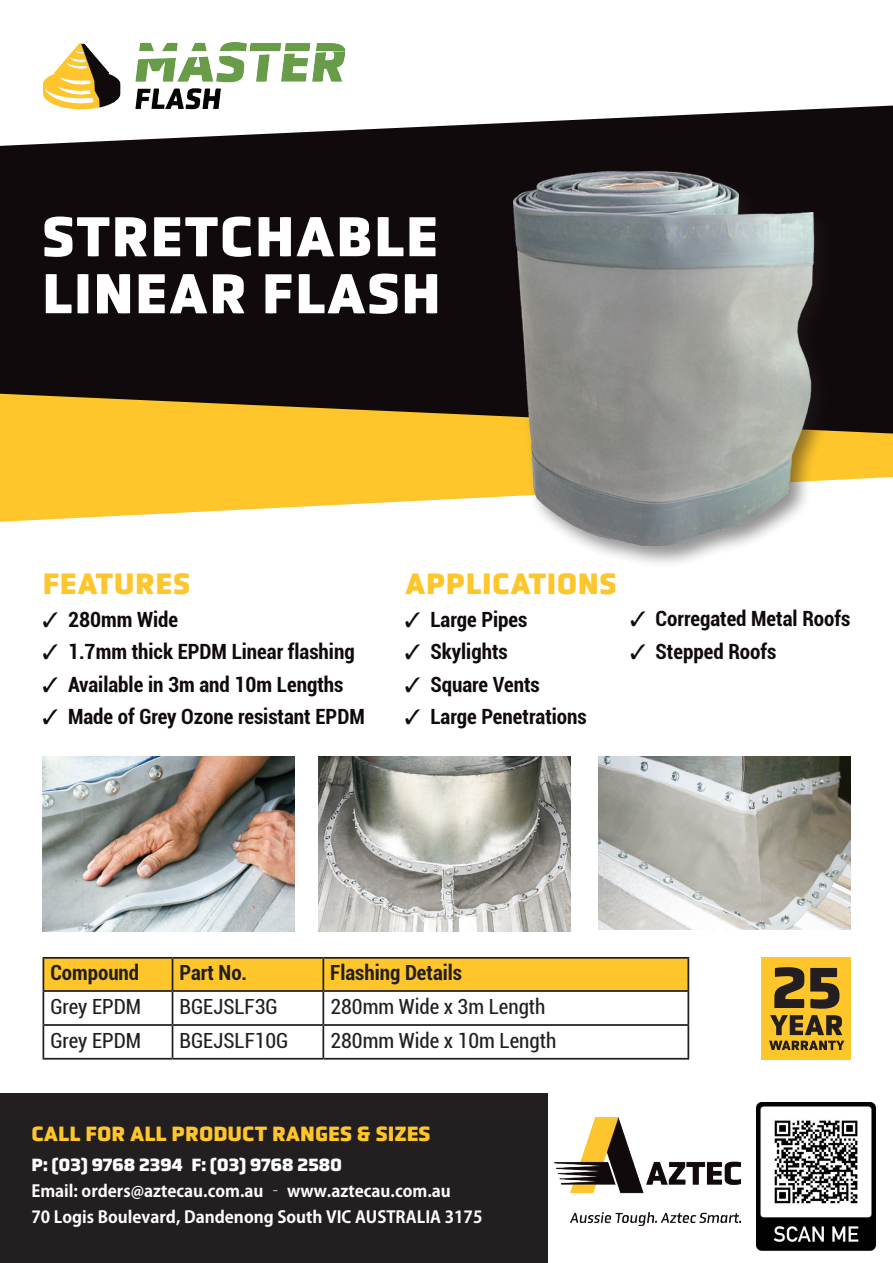
<style>
.page{position:relative;width:893px;height:1263px;background:#fff}
.page>*{position:absolute;margin:0;border:0;box-sizing:border-box;transform-origin:0 0}
.Product_Titles__Whit{font:900 57px "Obvia";letter-spacing:.025em;color:#fff}
.Features_and_Applica{font:900 30px "Obvia";letter-spacing:.015em;color:#fec62a}
.t1{font:700 condensed 21px "Roboto";color:#110a0c}
.t2{font:900 21px "Obvia";color:#fec62a}
.t3{font:condensed 20.85px "Roboto";color:#231f20}
.t4{font:700 condensed 20.85px "Roboto";color:#231f20}
.t5{font:900 18px "Obvia";color:#fff}
.t6{font:700 16.5px/26px "Adobe Gothic Std";color:#fff}
</style>
<div class="page">
<div style="left:0;top:1093px;width:548px;height:170px;background:#231f20"></div>
<div style="left:0;top:0;width:893px;height:457px;background:#110a0c"></div>
<svg style="left:0;top:0;width:893px;height:146px;fill:#fff"></svg>
<img style="left:43px;top:42px;width:301px;height:73px">
<svg style="left:0;top:394px;width:893px;height:128px;fill:#fec62a"></svg>
<div style="left:508px;top:165px;width:328px;height:404px;background:#231f20;opacity:.5"></div>
<img style="left:504px;top:165px;width:324px;height:401px">
<img style="left:599px;top:756px;width:251px;height:174px">
<img style="left:43px;top:756px;width:251px;height:175px">
<img style="left:319px;top:756px;width:251px;height:175px">
<div style="left:761px;top:957px;width:89px;height:102px;background:#fec62a"></div>
<svg style="left:774px;top:967px;width:30px;height:41px"></svg>
<svg style="left:810px;top:968px;width:29px;height:41px"></svg>
<svg style="left:769px;top:1015px;width:75px;height:35px"></svg>
<div style="left:44px;top:959px;width:643px;height:31px;background:#fec62a"></div>
<hr style="left:43px;top:957px;width:130px;height:2px;background:#231f20">
<hr style="left:43px;top:959px;width:1px;height:31px;background:#231f20">
<hr style="left:173px;top:957px;width:150px;height:2px;background:#231f20">
<hr style="left:172px;top:959px;width:1px;height:31px;background:#231f20">
<hr style="left:323px;top:957px;width:366px;height:2px;background:#231f20">
<hr style="left:322px;top:959px;width:2px;height:31px;background:#231f20">
<hr style="left:687px;top:959px;width:2px;height:31px;background:#231f20">
<hr style="left:43px;top:990px;width:130px;height:2px;background:#231f20">
<hr style="left:43px;top:992px;width:1px;height:32px;background:#231f20">
<hr style="left:173px;top:990px;width:150px;height:2px;background:#231f20">
<hr style="left:172px;top:992px;width:1px;height:32px;background:#231f20">
<hr style="left:323px;top:990px;width:366px;height:2px;background:#231f20">
<hr style="left:322px;top:992px;width:2px;height:32px;background:#231f20">
<hr style="left:687px;top:992px;width:2px;height:32px;background:#231f20">
<hr style="left:43px;top:1024px;width:130px;height:2px;background:#231f20">
<hr style="left:43px;top:1026px;width:1px;height:32px;background:#231f20">
<hr style="left:173px;top:1024px;width:150px;height:2px;background:#231f20">
<hr style="left:172px;top:1026px;width:1px;height:32px;background:#231f20">
<hr style="left:323px;top:1024px;width:366px;height:2px;background:#231f20">
<hr style="left:322px;top:1026px;width:2px;height:32px;background:#231f20">
<hr style="left:687px;top:1026px;width:2px;height:32px;background:#231f20">
<hr style="left:43px;top:1058px;width:130px;height:1px;background:#231f20">
<hr style="left:173px;top:1058px;width:150px;height:1px;background:#231f20">
<hr style="left:323px;top:1058px;width:366px;height:1px;background:#231f20">
<img style="left:554px;top:1117px;width:186px;height:108px">
<img style="left:756px;top:1103px;width:119px;height:148px">
<p class="Product_Titles__Whit" style="left:42px;top:202px;width:398px">STRETCHABLE</p>
<p class="Product_Titles__Whit" style="left:42px;top:259px;width:400px">LINEAR FLASH</p>
<p class="Features_and_Applica" style="left:43px;top:566px;width:149px">FEATURES</p>
<p class="t1" style="left:43px;top:604px;width:137px">✓ 280mm Wide</p>
<p class="t1" style="left:43px;top:637px;width:314px">✓ 1.7mm thick EPDM Linear flashing</p>
<p class="t1" style="left:43px;top:669px;width:302px">✓ Available in 3m and 10m Lengths</p>
<p class="t1" style="left:43px;top:702px;width:324px">✓ Made of Grey Ozone resistant EPDM</p>
<p class="Features_and_Applica" style="left:405px;top:566px;width:213px">APPLICATIONS</p>
<p class="t1" style="left:405px;top:604px;width:124px">✓ Large Pipes</p>
<p class="t1" style="left:405px;top:637px;width:104px">✓ Skylights</p>
<p class="t1" style="left:405px;top:669px;width:136px">✓ Square Vents</p>
<p class="t1" style="left:405px;top:702px;width:183px">✓ Large Penetrations</p>
<p class="t1" style="left:630px;top:604px;width:222px">✓ Corregated Metal Roofs</p>
<p class="t1" style="left:630px;top:636px;width:148px">✓ Stepped Roofs</p>
<p class="t4" style="left:50px;top:958px;width:90px">Compound</p>
<p class="t4" style="left:179px;top:958px;width:69px">Part No.</p>
<p class="t4" style="left:330px;top:958px;width:133px">Flashing Details</p>
<p class="t3" style="left:50px;top:992px;width:92px">Grey EPDM</p>
<p class="t3" style="left:180px;top:992px;width:100px">BGEJSLF3G</p>
<p class="t3" style="left:330px;top:992px;width:217px">280mm Wide x 3m Length</p>
<p class="t3" style="left:50px;top:1026px;width:92px">Grey EPDM</p>
<p class="t3" style="left:180px;top:1026px;width:111px">BGEJSLF10G</p>
<p class="t3" style="left:330px;top:1026px;width:227px">280mm Wide x 10m Length</p>
<p class="t2" style="left:31px;top:1121px;width:401px">CALL FOR ALL PRODUCT RANGES &amp; SIZES</p>
<p class="t5" style="left:31px;top:1154px;width:312px">P: (03) 9768 2394 F: (03) 9768 2580</p>
<p class="t6" style="left:31px;top:1179px;width:453px">Email: orders@aztecau.com.au – www.aztecau.com.au<br>70 Logis Boulevard, Dandenong South VIC AUSTRALIA 3175</p>
</div>
